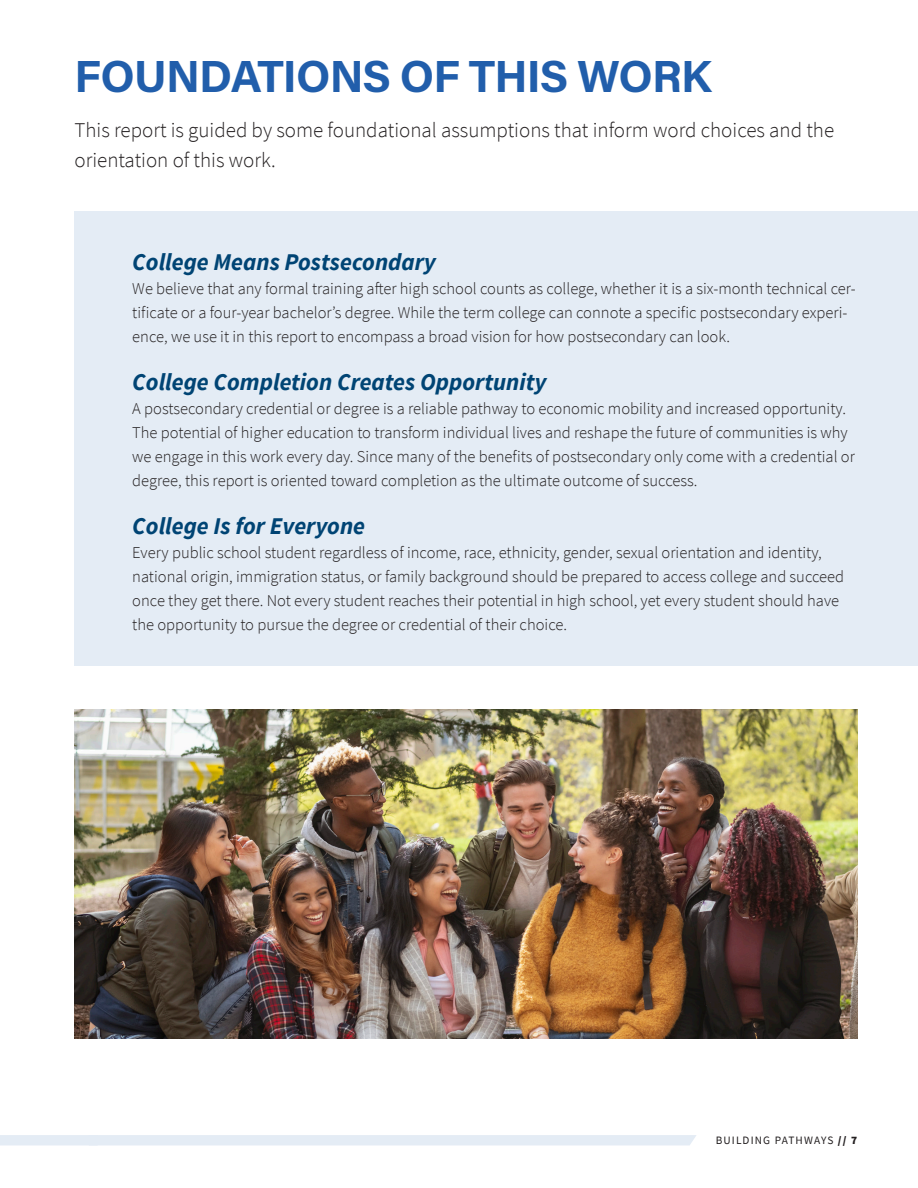
<style>
.page{position:relative;width:918px;height:1188px;background:#fff}
.page>*{position:absolute;margin:0;border:0;box-sizing:border-box;transform-origin:0 0}
.t1{font:700 45px "Acumin Pro";letter-spacing:-.02em;color:#215eab}
.t2{font:italic 700 24px "Source Sans Pro";color:#004474}
.t3{font:300 21px/30px "Source Sans Pro";color:#231f20}
.t4{font:300 16.5px/24px "Source Sans Pro";color:#231f20}
.t5{font:11.25px "Source Sans Pro";letter-spacing:.1em;color:#231f20}
.s1{font-weight:900}
</style>
<div class="page">
<div style="left:0;top:1135px;width:696px;height:10px;background:#e4ecf5"></div>
<img style="left:74px;top:710px;width:783px;height:329px">
<div style="left:74px;top:212px;width:844px;height:454px;background:#e4ecf5"></div>
<p class="t1" style="left:75px;top:45px;width:639px">FOUNDATIONS OF THIS WORK</p>
<p class="t3" style="left:75px;top:115px;width:761px">This report is guided by some foundational assumptions that inform word choices and the orientation of this work.</p>
<p class="t2" style="left:132px;top:246px;width:305px">College Means Postsecondary</p>
<p class="t4" style="left:132px;top:277px;width:725px">We believe that any formal training after high school counts as college, whether it is a six-month technical cer&shy;tificate or a four-year bachelor’s degree. While the term college can connote a specific postsecondary experi&shy;ence, we use it in this report to encompass a broad vision for how postsecondary can look.</p>
<p class="t2" style="left:132px;top:366px;width:416px">College Completion Creates Opportunity</p>
<p class="t4" style="left:132px;top:397px;width:724px">A postsecondary credential or degree is a reliable pathway to economic mobility and increased opportunity.<br>The potential of higher education to transform individual lives and reshape the future of communities is why we engage in this work every day. Since many of the benefits of postsecondary only come with a credential or degree, this report is oriented toward completion as the ultimate outcome of success.</p>
<p class="t2" style="left:132px;top:510px;width:234px">College Is for Everyone</p>
<p class="t4" style="left:132px;top:541px;width:713px">Every public school student regardless of income, race, ethnicity, gender, sexual orientation and identity, national origin, immigration status, or family background should be prepared to access college and succeed once they get there. Not every student reaches their potential in high school, yet every student should have the opportunity to pursue the degree or credential of their choice.</p>
<p class="t5" style="left:716px;top:1133px;width:143px">BUILDING PATHWAYS <span class="s1">// 7</span></p>
</div>
